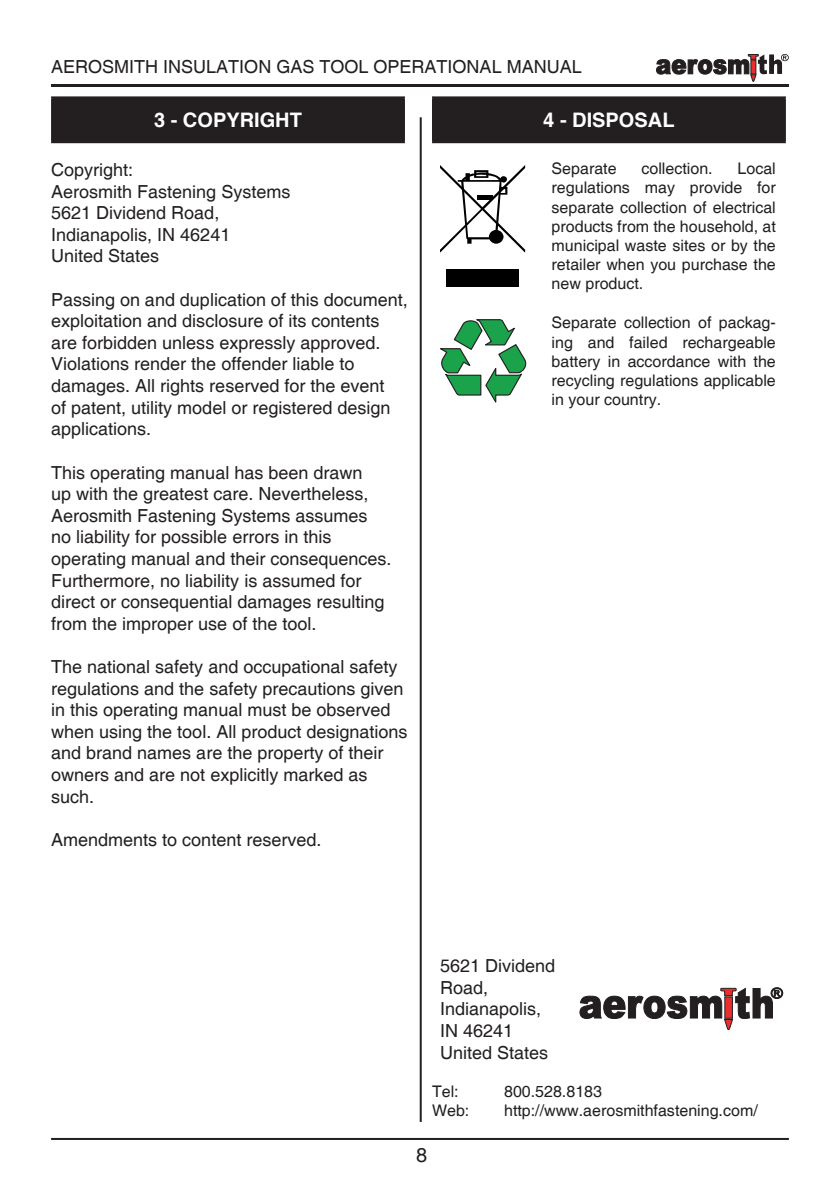
<style>
.page{position:relative;width:840px;height:1191px;background:#fff}
.page>*{position:absolute;margin:0;border:0;box-sizing:border-box;transform-origin:0 0}
.t1{font:700 20px "Helvetica";color:#fff}
.t2{font:20px "Helvetica";color:#231f20}
.t3{font:18px/21.6px "Helvetica";color:#231f20}
.t4{font:16px/19.2px "Helvetica";color:#231f20;text-align:justify}
</style>
<div class="page">
<hr style="left:51px;top:85px;width:737px;height:2px;background:#231f20">
<hr style="left:419px;top:117px;width:2px;height:1005px;background:#231f20">
<hr style="left:51px;top:1138px;width:737px;height:2px;background:#231f20">
<svg style="left:656px;top:54px;width:133px;height:90px"></svg>
<div style="left:52px;top:97px;width:352px;height:45px;background:#231f20"></div>
<hr style="left:51px;top:96px;width:354px;height:2px;background:#231f20">
<hr style="left:51px;top:98px;width:2px;height:43px;background:#231f20">
<hr style="left:403px;top:98px;width:2px;height:43px;background:#231f20">
<hr style="left:51px;top:141px;width:354px;height:2px;background:#231f20">
<div style="left:433px;top:97px;width:351px;height:45px;background:#231f20"></div>
<hr style="left:432px;top:96px;width:353px;height:2px;background:#231f20">
<hr style="left:432px;top:98px;width:2px;height:43px;background:#231f20">
<hr style="left:783px;top:98px;width:2px;height:43px;background:#231f20">
<hr style="left:432px;top:141px;width:353px;height:2px;background:#231f20">
<div style="left:446px;top:269px;width:72px;height:18px;background:#000"></div>
<svg style="left:440px;top:165px;width:85px;height:87px"></svg>
<svg style="left:440px;top:319px;width:87px;height:84px"></svg>
<svg style="left:579px;top:987px;width:203px;height:42px"></svg>
<p class="t3" style="left:51px;top:57px;width:532px">AEROSMITH INSULATION GAS TOOL OPERATIONAL MANUAL</p>
<p class="t1" style="left:154px;top:108px;width:149px">3 - COPYRIGHT</p>
<p class="t3" style="left:51px;top:159px;width:241px">Copyright:<br>Aerosmith Fastening Systems<br>5621 Dividend Road,<br>Indianapolis, IN 46241<br>United States</p>
<p class="t3" style="left:51px;top:289px;width:358px">Passing on and duplication of this document, exploitation and disclosure of its contents are forbidden unless expressly approved.<br>Violations render the offender liable to damages. All rights reserved for the event<br>of patent, utility model or registered design applications.</p>
<p class="t3" style="left:51px;top:462px;width:342px">This operating manual has been drawn<br>up with the greatest care. Nevertheless, Aerosmith Fastening Systems assumes no liability for possible errors in this operating manual and their consequences.<br>Furthermore, no liability is assumed for direct or consequential damages resulting from the improper use of the tool.</p>
<p class="t3" style="left:51px;top:656px;width:358px">The national safety and occupational safety regulations and the safety precautions given in this operating manual must be observed when using the tool. All product designations and brand names are the property of their owners and are not explicitly marked as such.</p>
<p class="t3" style="left:51px;top:829px;width:272px">Amendments to content reserved.</p>
<p class="t1" style="left:543px;top:108px;width:133px">4 - DISPOSAL</p>
<p class="t4" style="left:551px;top:160px;width:66px">Separate</p>
<p class="t4" style="left:641px;top:160px;width:73px">collection.</p>
<p class="t4" style="left:551px;top:160px;width:226px;text-indent:186px">Local regulations may provide for separate collection of electrical products from the household, at municipal waste sites or by the retailer when you purchase the new product.</p>
<p class="t4" style="left:551px;top:314px;width:225px">Separate collection of packag&shy;ing and failed rechargeable battery in accordance with the recycling regulations applicable in your country.</p>
<p class="t3" style="left:440px;top:955px;width:117px">5621 Dividend<br>Road,<br>Indianapolis,<br>IN 46241<br>United States</p>
<p class="t4" style="left:432px;top:1082px;width:28px">Tel:</p>
<p class="t4" style="left:504px;top:1082px;width:99px">800.528.8183</p>
<p class="t4" style="left:432px;top:1101px;width:39px">Web:</p>
<p class="t4" style="left:504px;top:1101px;width:255px">http://www.aerosmithfastening.com/</p>
<p class="t2" style="left:416px;top:1143px;width:13px">8</p>
</div>
